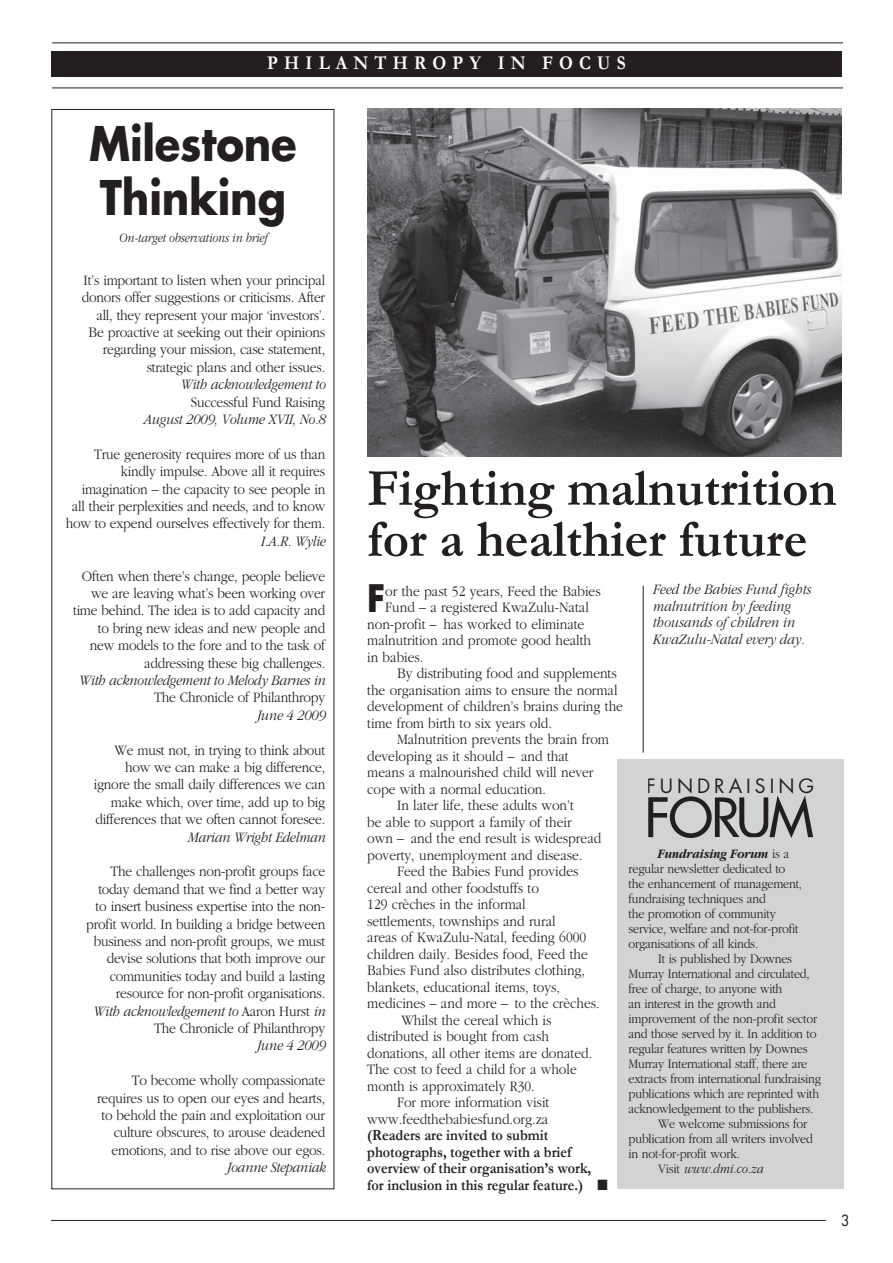
<style>
.page{position:relative;width:893px;height:1263px;background:#fff}
.page>*{position:absolute;margin:0;border:0;box-sizing:border-box;transform-origin:0 0}
.t1{font:700 53.1px/51px "Garamond";color:#231f20;scale:.96 1}
.t2{font:52.95px "Futura";letter-spacing:-.045em;color:#231f20}
.t3{font:700 46.5px/54px "Futura";letter-spacing:-.005em;color:#231f20;scale:.9 1}
.t4{font:700 36.9px "Futura";color:#231f20;scale:.9 1}
.t5{font:700 19.5px "Garamond";letter-spacing:.35em;color:#fff;scale:.9 1}
.t6{font:19.35px "Futura";letter-spacing:.205em;color:#231f20}
.t7{font:700 15.75px/16.5px "Garamond";color:#231f20;scale:.9 1}
.t8{font:300 15px/17.4px "Garamond";letter-spacing:-.015em;color:#231f20;text-align:right;scale:.9 1}
.t9{font:italic 300 15px/16.5px "Garamond";letter-spacing:-.015em;color:#231f20;scale:.9 1}
.t10{font:15px "Futura";color:#231f20;scale:.9 1}
.t11{font:300 13.5px/15px "Garamond";letter-spacing:-.015em;color:#231f20;scale:.9 1}
.t12{font:italic 300 13.5px "Garamond";letter-spacing:-.005em;color:#231f20;scale:.85 1}
.t13{font:italic 300 13.5px "Garamond";letter-spacing:-.005em;color:#231f20;scale:.9 1}
.s1{font-style:italic}
.s2{font-weight:700;font-style:italic}
.s3{font-style:normal}
</style>
<div class="page">
<div style="left:617px;top:760px;width:227px;height:429px;background:#d1d3d4"></div>
<hr style="left:51px;top:1220px;width:775px;height:1px;background:#231f20">
<div style="left:51px;top:51px;width:791px;height:26px;background:#231f20"></div>
<hr style="left:52px;top:43px;width:791px;height:1px;background:#231f20">
<hr style="left:52px;top:88px;width:791px;height:1px;background:#231f20">
<hr style="left:643px;top:586px;width:1px;height:167px;background:#231f20">
<img style="left:367px;top:108px;width:475px;height:349px">
<h3 class="t5" style="left:267px;top:52px;width:400px">PHILANTHROPY IN FOCUS</h3>
<h3 class="t3" style="left:89px;top:121px;width:232px">Milestone<br>Thinking</h3>
<p class="t12" style="left:119px;top:233px;width:176px">On-target observations in brief</p>
<p class="t8" style="left:82px;top:272px;width:272px">It’s important to listen when your principal donors offer suggestions or criticisms. After all, they represent your major ‘investors’.<br>Be proactive at seeking out their opinions regarding your mission, case statement, strategic plans and other issues.</p>
<p class="t9" style="left:180px;top:377px;width:163px">With acknowledgement to</p>
<p class="t8" style="left:191px;top:394px;width:151px">Successful Fund Raising</p>
<p class="t9" style="left:143px;top:412px;width:204px">August 2009, Volume XVII, No.8</p>
<p class="t8" style="left:66px;top:446px;width:290px">True generosity requires more of us than kindly impulse. Above all it requires imagination – the capacity to see people in all their perplexities and needs, and to know how to expend ourselves effectively for them.</p>
<p class="t9" style="left:260px;top:534px;width:74px">I.A.R. Wylie</p>
<p class="t8" style="left:73px;top:568px;width:282px">Often when there’s change, people believe we are leaving what’s been working over time behind. The idea is to add capacity and to bring new ideas and new people and new models to the fore and to the task of addressing these big challenges.</p>
<p class="t9" style="left:78px;top:673px;width:276px">With acknowledgement to Melody Barnes in</p>
<p class="t8" style="left:154px;top:690px;width:191px">The Chronicle of Philanthropy</p>
<p class="t9" style="left:256px;top:708px;width:78px">June 4 2009</p>
<p class="t8" style="left:94px;top:742px;width:259px">We must not, in trying to think about how we can make a big difference, ignore the small daily differences we can make which, over time, add up to big differences that we often cannot foresee.</p>
<p class="t9" style="left:187px;top:830px;width:155px">Marian Wright Edelman</p>
<p class="t8" style="left:86px;top:864px;width:267px">The challenges non-profit groups face today demand that we find a better way to insert business expertise into the non&shy;profit world. In building a bridge between business and non-profit groups, we must devise solutions that both improve our communities today and build a lasting resource for non-profit organisations.<br><span class="s1">With acknowledgement to</span> Aaron Hurst <span class="s1">in </span>The Chronicle of Philanthropy</p>
<p class="t9" style="left:256px;top:1039px;width:78px">June 4 2009</p>
<p class="t8" style="left:97px;top:1073px;width:255px">To become wholly compassionate requires us to open our eyes and hearts, to behold the pain and exploitation our culture obscures, to arouse deadened emotions, and to rise above our egos.</p>
<p class="t9" style="left:226px;top:1160px;width:111px">Joanne Stepaniak</p>
<h1 class="t1" style="left:367px;top:464px;width:490px">Fighting malnutrition for a healthier future</h1>
<p class="t9" style="left:652px;top:582px;width:178px">Feed the Babies Fund fights malnutrition by feeding thousands of children in<br>KwaZulu-Natal every day.</p>
<h3 class="t4" style="left:367px;top:582px;width:21px">F</h3>
<p class="t8" style="left:385px;top:583px;width:241px">or the past 52 years, Feed the Babies</p>
<p class="t8" style="left:385px;top:600px;width:228px">Fund – a registered KwaZulu-Natal</p>
<p class="t8" style="left:367px;top:616px;width:243px">non-profit – has worked to eliminate</p>
<p class="t8" style="left:367px;top:633px;width:250px">malnutrition and promote good health</p>
<p class="t8" style="left:367px;top:649px;width:64px">in babies.</p>
<p class="t8" style="left:397px;top:666px;width:246px">By distributing food and supplements</p>
<p class="t8" style="left:367px;top:682px;width:280px">the organisation aims to ensure the normal</p>
<p class="t8" style="left:367px;top:699px;width:286px">development of children’s brains during the</p>
<p class="t8" style="left:367px;top:715px;width:207px">time from birth to six years old.</p>
<p class="t8" style="left:397px;top:732px;width:237px">Malnutrition prevents the brain from</p>
<p class="t8" style="left:367px;top:748px;width:225px">developing as it should – and that</p>
<p class="t8" style="left:367px;top:765px;width:253px">means a malnourished child will never</p>
<p class="t8" style="left:367px;top:781px;width:200px">cope with a normal education.</p>
<p class="t8" style="left:397px;top:798px;width:198px">In later life, these adults won’t</p>
<p class="t8" style="left:367px;top:814px;width:229px">be able to support a family of their</p>
<p class="t8" style="left:367px;top:831px;width:262px">own – and the end result is widespread</p>
<p class="t8" style="left:367px;top:847px;width:241px">poverty, unemployment and disease.</p>
<p class="t8" style="left:397px;top:864px;width:203px">Feed the Babies Fund provides</p>
<p class="t8" style="left:367px;top:880px;width:192px">cereal and other foodstuffs to</p>
<p class="t8" style="left:367px;top:897px;width:178px">129 crèches in the informal</p>
<p class="t8" style="left:367px;top:913px;width:211px">settlements, townships and rural</p>
<p class="t8" style="left:367px;top:930px;width:245px">areas of KwaZulu-Natal, feeding 6000</p>
<p class="t8" style="left:367px;top:946px;width:247px">children daily. Besides food, Feed the</p>
<p class="t8" style="left:367px;top:963px;width:244px">Babies Fund also distributes clothing,</p>
<p class="t8" style="left:367px;top:979px;width:216px">blankets, educational items, toys,</p>
<p class="t8" style="left:367px;top:996px;width:260px">medicines – and more – to the crèches.</p>
<p class="t8" style="left:401px;top:1012px;width:168px">Whilst the cereal which is</p>
<p class="t8" style="left:367px;top:1029px;width:203px">distributed is bought from cash</p>
<p class="t8" style="left:367px;top:1045px;width:251px">donations, all other items are donated.</p>
<p class="t8" style="left:367px;top:1062px;width:234px">The cost to feed a child for a whole</p>
<p class="t8" style="left:367px;top:1078px;width:187px">month is approximately R30.</p>
<p class="t8" style="left:397px;top:1095px;width:171px">For more information visit</p>
<p class="t8" style="left:367px;top:1111px;width:203px">www.feedthebabiesfund.org.za</p>
<p class="t7" style="left:367px;top:1127px;width:269px">(Readers are invited to submit photographs, together with a brief overview of their organisation’s work, for inclusion in this regular feature.) ■</p>
<p class="t6" style="left:647px;top:777px;width:169px">FUNDRAISING</p>
<h2 class="t2" style="left:644px;top:791px;width:171px">FORUM</h2>
<p class="t11" style="left:628px;top:847px;width:194px;text-indent:30px"><span class="s2">Fundraising Forum</span> is a regular news letter dedicated to the enhanc e ment of management, fundraising techniques and<br>the promotion of community service, welfare and not-for-profit organisations of all kinds.</p>
<p class="t11" style="left:658px;top:952px;width:150px">It is published by Downes</p>
<p class="t11" style="left:628px;top:967px;width:203px">Murray International and circulated,</p>
<p class="t11" style="left:628px;top:982px;width:172px">free of charge, to anyone with</p>
<p class="t11" style="left:628px;top:997px;width:165px">an interest in the growth and</p>
<p class="t11" style="left:628px;top:1012px;width:211px">improvement of the non-profit sector</p>
<p class="t11" style="left:628px;top:1027px;width:211px">and those served by it. In addition to</p>
<p class="t11" style="left:628px;top:1042px;width:201px">regular features written by Downes</p>
<p class="t11" style="left:628px;top:1057px;width:200px">Murray International staff, there are</p>
<p class="t11" style="left:628px;top:1072px;width:215px">extracts from international fundraising</p>
<p class="t11" style="left:628px;top:1087px;width:213px">publications which are reprinted with</p>
<p class="t11" style="left:628px;top:1102px;width:207px">acknowl edge ment to the publishers.</p>
<p class="t11" style="left:658px;top:1117px;width:167px">We welcome submissions for</p>
<p class="t11" style="left:628px;top:1132px;width:206px">publication from all writers involved</p>
<p class="t11" style="left:628px;top:1147px;width:125px">in not-for-profit work.</p>
<p class="t13" style="left:658px;top:1163px;width:118px"><span class="s3">Visit</span> www.dmi.co.za</p>
<p class="t10" style="left:841px;top:1213px;width:10px">3</p>
</div>
